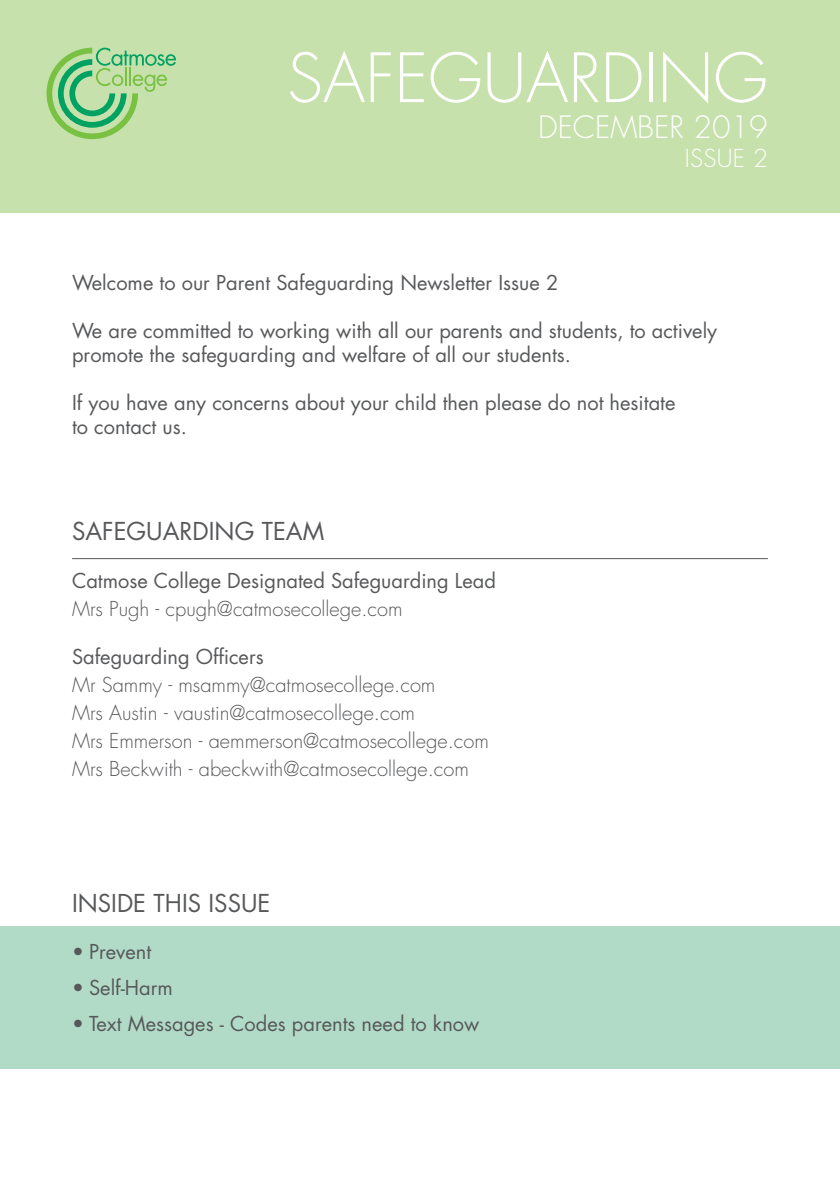
<style>
.page{position:relative;width:840px;height:1191px;background:#fff}
.page>*{position:absolute;margin:0;border:0;box-sizing:border-box;transform-origin:0 0}
.t1{font:300 66px "Futura Std";color:#fff}
.t2{font:300 30px "Futura Std";color:#fff}
.t3{font:24px "Futura Std";color:#57585a}
.t4{font:300 24px "Futura Std";letter-spacing:.01em;color:#fff}
.t5{font:20px/24px "Futura Std";color:#57585a}
.t6{font:300 20px/28px "Futura Std";color:#57585a}
</style>
<div class="page">
<div style="left:0;top:926px;width:839px;height:142px;background:#b1dbc7"></div>
<div style="left:0;top:0;width:839px;height:212px;background:#c6e1ac"></div>
<hr style="left:72px;top:558px;width:695px;height:1px;background:#57585a">
<svg style="left:46px;top:48px;width:130px;height:91px"></svg>
<h1 class="t1" style="left:287px;top:38px;width:482px">SAFEGUARDING</h1>
<h2 class="t2" style="left:537px;top:109px;width:231px">DECEMBER 2019</h2>
<p class="t4" style="left:684px;top:144px;width:84px">ISSUE 2</p>
<p class="t5" style="left:72px;top:271px;width:487px">Welcome to our Parent Safeguarding Newsletter Issue 2</p>
<p class="t5" style="left:72px;top:319px;width:646px">We are committed to working with all our parents and students, to actively promote the safeguarding and welfare of all our students.</p>
<p class="t5" style="left:72px;top:391px;width:604px">If you have any concerns about your child then please do not hesitate to contact us.</p>
<p class="t3" style="left:72px;top:516px;width:253px">SAFEGUARDING TEAM</p>
<p class="t5" style="left:72px;top:569px;width:425px">Catmose College Designated Safeguarding Lead</p>
<p class="t6" style="left:72px;top:595px;width:332px">Mrs Pugh - cpugh@catmosecollege.com</p>
<p class="t5" style="left:72px;top:645px;width:193px">Safeguarding Officers</p>
<p class="t6" style="left:72px;top:671px;width:418px">Mr Sammy - msammy@catmosecollege.com<br>Mrs Austin - vaustin@catmosecollege.com<br>Mrs Emmerson - aemmerson@catmosecollege.com Mrs Beckwith - abeckwith@catmosecollege.com</p>
<p class="t3" style="left:72px;top:888px;width:200px">INSIDE THIS ISSUE</p>
<p class="t5" style="left:72px;top:940px;width:81px">• Prevent</p>
<p class="t5" style="left:72px;top:976px;width:102px">• Self-Harm</p>
<p class="t5" style="left:72px;top:1012px;width:408px">• Text Messages - Codes parents need to know</p>
</div>
